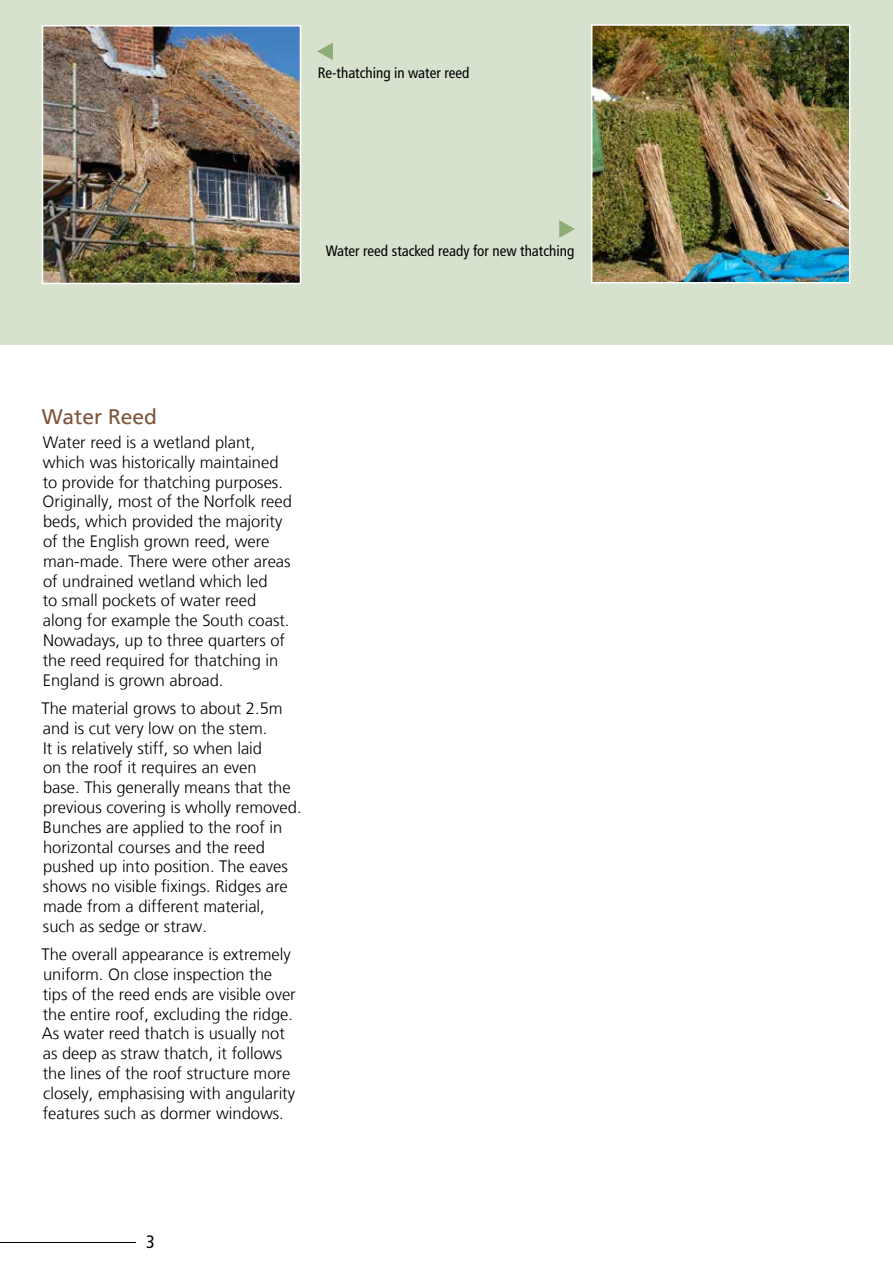
<style>
.page{position:relative;width:893px;height:1263px;background:#fff}
.page>*{position:absolute;margin:0;border:0;box-sizing:border-box;transform-origin:0 0}
.t1{font:21px "Frutiger LT";color:#7e543a}
.t2{font:condensed 18px "Frutiger LT";color:#000}
.t3{font:300 16.5px/19.8px "Frutiger LT";color:#000}
.t4{font:condensed 15px "Frutiger LT";color:#000}
</style>
<div class="page">
<hr style="left:0;top:1242px;width:136px;height:1px;background:#000">
<div style="left:0;top:0;width:893px;height:344px;background:#d7e2ce"></div>
<img style="left:45px;top:28px;width:253px;height:253px">
<div style="left:42px;top:25px;width:259px;height:259px;border:2px solid #fff"></div>
<img style="left:594px;top:27px;width:253px;height:253px">
<div style="left:591px;top:24px;width:259px;height:259px;border:2px solid #fff"></div>
<svg style="left:317px;top:43px;width:16px;height:17px"></svg>
<svg style="left:559px;top:220px;width:16px;height:18px"></svg>
<p class="t4" style="left:318px;top:64px;width:153px">Re-thatching in water reed</p>
<p class="t4" style="left:326px;top:242px;width:250px">Water reed stacked ready for new thatching</p>
<p class="t1" style="left:42px;top:404px;width:117px">Water Reed</p>
<p class="t3" style="left:43px;top:433px;width:251px">Water reed is a wetland plant, which was historically maintained to provide for thatching purposes.<br>Originally, most of the Norfolk reed beds, which provided the majority of the English grown reed, were man-made. There were other areas of undrained wetland which led<br>to small pockets of water reed along for example the South coast.<br>Nowadays, up to three quarters of the reed required for thatching in<br>England is grown abroad.</p>
<p class="t3" style="left:42px;top:699px;width:262px">The material grows to about 2.5m and is cut very low on the stem.<br>It is relatively stiff, so when laid<br>on the roof it requires an even<br>base. This generally means that the previous covering is wholly removed.<br>Bunches are applied to the roof in horizontal courses and the reed pushed up into position. The eaves shows no visible fixings. Ridges are made from a different material,<br>such as sedge or straw.</p>
<p class="t3" style="left:42px;top:945px;width:256px">The overall appearance is extremely uniform. On close inspection the tips of the reed ends are visible over the entire roof, excluding the ridge.<br>As water reed thatch is usually not as deep as straw thatch, it follows the lines of the roof structure more closely, emphasising with angularity features such as dormer windows.</p>
<p class="t2" style="left:146px;top:1232px;width:10px">3</p>
</div>
